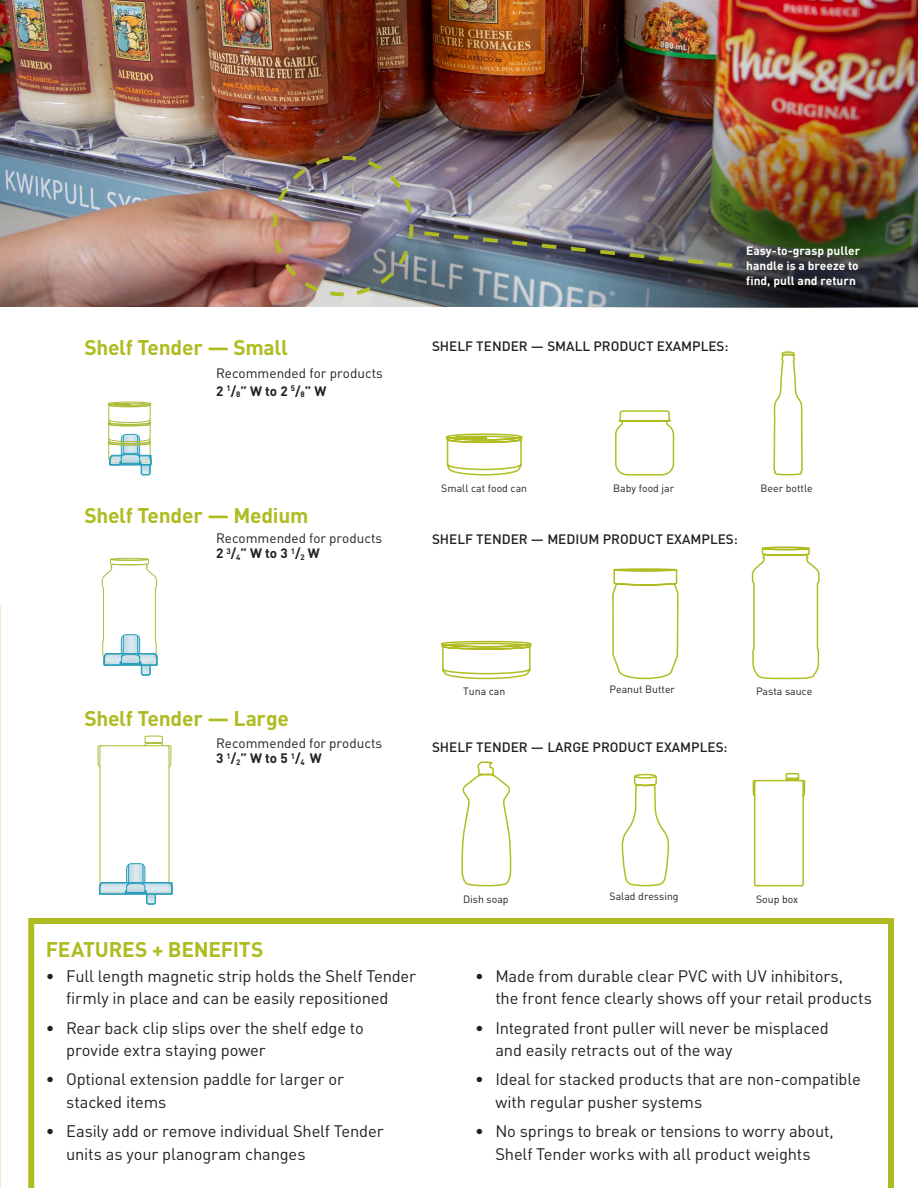
<style>
.page{position:relative;width:918px;height:1188px;background:#fff}
.page>*{position:absolute;margin:0;border:0;box-sizing:border-box;transform-origin:0 0}
.t1{font:700 21px "DIN";letter-spacing:-.015em;color:#aebc21}
.t2{font:16.5px/22.5px "DIN";letter-spacing:-.01em;color:#231f20}
.t3{font:13.5px/15px "DIN";color:#231f20}
.t4{font:500 13.5px "DIN";color:#231f20}
.t5{font:700 12px/15px "DIN";color:#fff}
.t6{font:10.5px "DIN";color:#231f20}
.s1{font-weight:700}
</style>
<div class="page">
<img style="left:1px;top:0;width:917px;height:306px">
<svg style="left:28px;top:918px;width:866px;height:270px"></svg>
<img style="left:570px;top:88px;width:348px;height:219px">
<img style="left:271px;top:154px;width:465px;height:144px">
<svg style="left:751px;top:546px;width:69px;height:134px"></svg>
<img style="left:611px;top:0;width:69px;height:1188px">
<svg style="left:446px;top:433px;width:77px;height:43px"></svg>
<svg style="left:441px;top:640px;width:91px;height:40px"></svg>
<svg style="left:773px;top:351px;width:30px;height:125px"></svg>
<svg style="left:461px;top:761px;width:51px;height:126px"></svg>
<svg style="left:621px;top:586px;width:49px;height:301px"></svg>
<svg style="left:752px;top:772px;width:54px;height:218px"></svg>
<div style="left:100px;top:746px;width:69px;height:147px;border:1px solid #adbb37;border-radius:2px"></div>
<svg style="left:98px;top:745px;width:4px;height:23px"></svg>
<svg style="left:145px;top:736px;width:26px;height:32px"></svg>
<svg style="left:99px;top:864px;width:74px;height:41px"></svg>
<div style="left:110px;top:558px;width:39px;height:2px;border:1px solid #adbb37;border-radius:50%"></div>
<svg style="left:102px;top:559px;width:56px;height:117px"></svg>
<div style="left:108px;top:402px;width:43px;height:3px;border:1px solid #adbb37;border-radius:50%"></div>
<svg style="left:108px;top:403px;width:43px;height:73px"></svg>
<p class="t1" style="left:84px;top:333px;width:205px">Shelf Tender — Small</p>
<p class="t3" style="left:216px;top:364px;width:168px;line-height:18px">Recommended for products<br><span class="s1">2</span> <sup>1</sup><span class="s1">/</span><sub>8</sub><span class="s1">” W to 2</span> <sup>5</sup><span class="s1">/</span><sub>8</sub><span class="s1">” W</span></p>
<p class="t1" style="left:84px;top:502px;width:226px">Shelf Tender — Medium</p>
<p class="t3" style="left:216px;top:531px;width:168px">Recommended for products<br><span class="s1">2</span> <sup>3</sup><span class="s1">/</span><sub>4</sub><span class="s1">” W to 3</span> <sup>1</sup><span class="s1">/</span><sub>2</sub> <span class="s1">W</span></p>
<p class="t5" style="left:746px;top:243px;width:116px">Easy-to-grasp puller handle is a breeze to find, pull and return</p>
<p class="t4" style="left:432px;top:338px;width:298px">SHELF TENDER — SMALL PRODUCT EXAMPLES:</p>
<p class="t6" style="left:441px;top:482px;width:87px">Small cat food can</p>
<p class="t6" style="left:613px;top:482px;width:62px">Baby food jar</p>
<p class="t4" style="left:432px;top:531px;width:307px">SHELF TENDER — MEDIUM PRODUCT EXAMPLES:</p>
<p class="t6" style="left:761px;top:482px;width:54px">Beer bottle</p>
<p class="t1" style="left:84px;top:704px;width:206px">Shelf Tender — Large</p>
<p class="t3" style="left:216px;top:736px;width:168px">Recommended for products<br><span class="s1">3</span> <sup>1</sup><span class="s1">/</span><sub>2</sub><span class="s1">” W to 5</span> <sup>1</sup><span class="s1">/</span><sub>4</sub> <span class="s1">W</span></p>
<p class="t6" style="left:463px;top:685px;width:44px">Tuna can</p>
<p class="t6" style="left:610px;top:683px;width:67px">Peanut Butter</p>
<p class="t4" style="left:432px;top:738px;width:297px">SHELF TENDER — LARGE PRODUCT EXAMPLES:</p>
<p class="t6" style="left:756px;top:685px;width:58px">Pasta sauce</p>
<p class="t1" style="left:46px;top:935px;width:219px">FEATURES + BENEFITS</p>
<p class="t2" style="left:46px;top:964px;width:372px;text-align:center">• Full length magnetic strip holds the Shelf Tender firmly in place and can be easily repositioned</p>
<p class="t2" style="left:66px;top:1016px;width:299px;text-indent:-20px">• Rear back clip slips over the shelf edge to provide extra staying power</p>
<p class="t2" style="left:66px;top:1068px;width:279px;text-indent:-20px">• Optional extension paddle for larger or stacked items</p>
<p class="t2" style="left:66px;top:1120px;width:319px;text-indent:-20px">• Easily add or remove individual Shelf Tender units as your planogram changes</p>
<p class="t6" style="left:463px;top:893px;width:47px">Dish soap</p>
<p class="t6" style="left:610px;top:889px;width:71px">Salad dressing</p>
<p class="t6" style="left:756px;top:893px;width:44px">Soup box</p>
<p class="t2" style="left:495px;top:964px;width:378px;text-indent:-20px">• Made from durable clear PVC with UV inhibitors,<br>the front fence clearly shows off your retail products</p>
<p class="t2" style="left:495px;top:1016px;width:335px;text-indent:-20px">• Integrated front puller will never be misplaced and easily retracts out of the way</p>
<p class="t2" style="left:495px;top:1068px;width:367px;text-indent:-20px">• Ideal for stacked products that are non-compatible with regular pusher systems</p>
<p class="t2" style="left:475px;top:1120px;width:360px;text-align:center">• No springs to break or tensions to worry about,<br>Shelf Tender works with all product weights</p>
</div>
